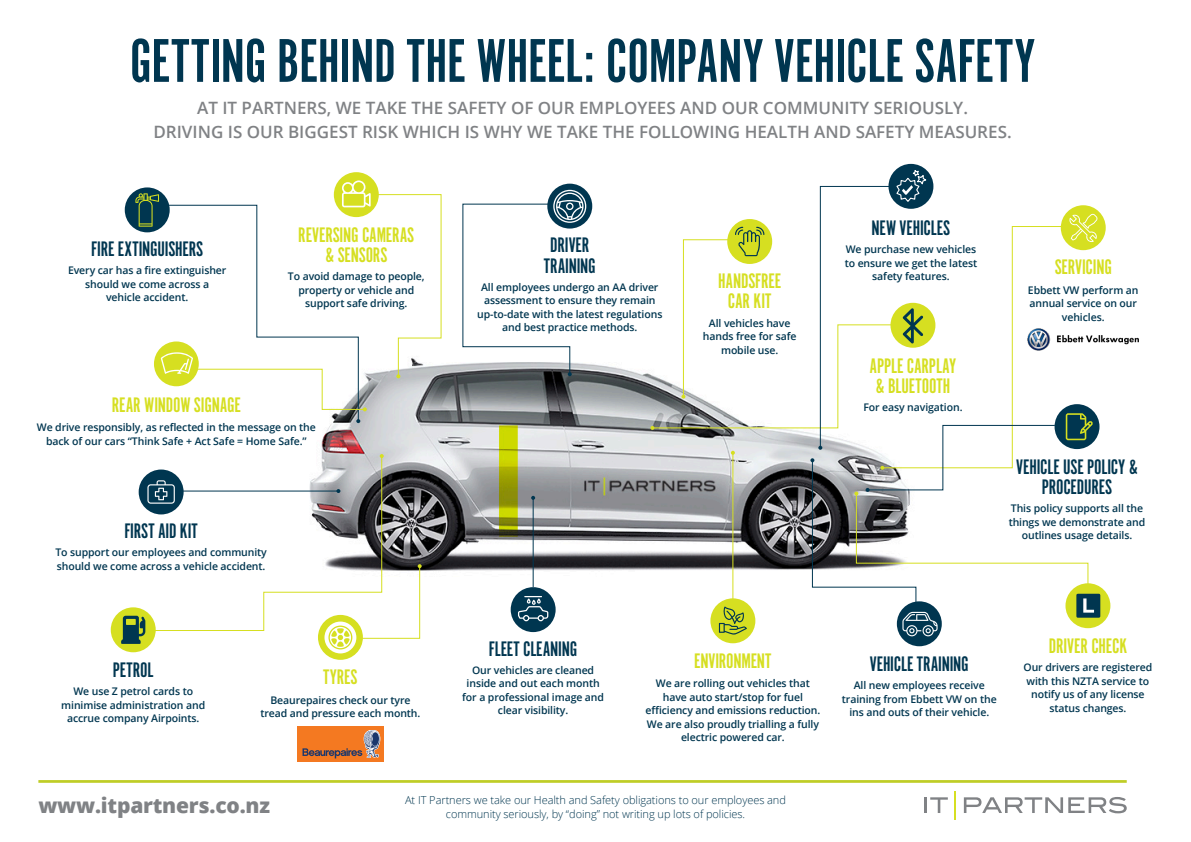
<style>
.page{position:relative;width:1191px;height:842px;background:#fff}
.page>*{position:absolute;margin:0;border:0;box-sizing:border-box;transform-origin:0 0}
.t1{font:64.1px "Alternate Got No 1 D";letter-spacing:-.005em;color:#003650}
.t2{font:21.9px/20.5px "Alternate Got No 1 D";letter-spacing:-.01em;color:#003650;text-align:center}
.t3{font:21.9px/20.5px "Alternate Got No 1 D";letter-spacing:-.01em;color:#d6df21;text-align:center}
.t4{font:800 21px "Open Sans";letter-spacing:-.01em;color:#808285}
.t5{font:600 17px/24px "Open Sans";color:#808285;text-align:center}
.t6{font:300 11px "Open Sans";letter-spacing:-.005em;color:#003650}
.t7{font:600 10.5px/13.5px "Open Sans";letter-spacing:-.01em;color:#003650;text-align:center}
</style>
<div class="page">
<img style="left:321px;top:363px;width:329px;height:219px">
<div style="left:297px;top:726px;width:87px;height:35px;background:#f47921"></div>
<svg style="left:302px;top:730px;width:78px;height:28px"></svg>
<div style="left:125px;top:187px;width:45px;height:45px;background:#003650;border-radius:50%"></div>
<div style="left:139px;top:469px;width:45px;height:45px;background:#003650;border-radius:50%"></div>
<svg style="left:147px;top:484px;width:3px;height:20px"></svg>
<div style="left:897px;top:601px;width:44px;height:45px;background:#003650;border-radius:50%"></div>
<div style="left:1065px;top:583px;width:45px;height:45px;background:#d6df21;border-radius:50%"></div>
<div style="left:1076px;top:594px;width:24px;height:24px;background:#003650;border-radius:2px"></div>
<div style="left:1060px;top:205px;width:45px;height:45px;background:#d6df21;border-radius:50%"></div>
<div style="left:547px;top:184px;width:45px;height:45px;background:#003650;border-radius:50%"></div>
<div style="left:888px;top:164px;width:45px;height:45px;background:#003650;border-radius:50%"></div>
<div style="left:334px;top:172px;width:45px;height:45px;background:#d6df21;border-radius:50%"></div>
<div style="left:318px;top:615px;width:45px;height:45px;background:#d6df21;border-radius:50%"></div>
<div style="left:111px;top:607px;width:45px;height:45px;background:#d6df21;border-radius:50%"></div>
<svg style="left:121px;top:616px;width:24px;height:28px"></svg>
<hr style="left:924px;top:797px;width:3px;height:16px;background:#808285">
<svg style="left:930px;top:797px;width:17px;height:16px"></svg>
<svg style="left:964px;top:797px;width:162px;height:16px"></svg>
<hr style="left:954px;top:792px;width:2px;height:28px;background:#d6df21">
<hr style="left:38px;top:780px;width:1088px;height:3px;background:#bfcd26">
<div style="left:511px;top:587px;width:44px;height:45px;background:#003650;border-radius:50%"></div>
<svg style="left:518px;top:596px;width:30px;height:25px"></svg>
<svg style="left:462px;top:190px;width:124px;height:186px"></svg>
<svg style="left:321px;top:411px;width:38px;height:11px"></svg>
<svg style="left:356px;top:419px;width:4px;height:4px"></svg>
<svg style="left:135px;top:180px;width:307px;height:231px"></svg>
<svg style="left:150px;top:455px;width:233px;height:176px"></svg>
<svg style="left:380px;top:454px;width:4px;height:4px"></svg>
<svg style="left:324px;top:564px;width:98px;height:89px"></svg>
<hr style="left:532px;top:498px;width:1px;height:89px;background:#003650">
<svg style="left:531px;top:496px;width:4px;height:4px"></svg>
<img style="left:1097px;top:335px;width:41px;height:10px">
<div style="left:710px;top:598px;width:45px;height:45px;background:#d6df21;border-radius:50%"></div>
<svg style="left:650px;top:169px;width:447px;height:467px"></svg>
<p class="t1" style="left:130px;top:27px;width:907px">GETTING BEHIND THE WHEEL: COMPANY VEHICLE SAFETY</p>
<p class="t5" style="left:153px;top:95px;width:859px">AT IT PARTNERS, WE TAKE THE SAFETY OF OUR EMPLOYEES AND OUR COMMUNITY SERIOUSLY.<br>DRIVING IS OUR BIGGEST RISK WHICH IS WHY WE TAKE THE FOLLOWING HEALTH AND SAFETY MEASURES.</p>
<p class="t2" style="left:91px;top:239px;width:113px">FIRE EXTINGUISHERS</p>
<p class="t7" style="left:68px;top:263px;width:160px">Every car has a fire extinguisher should we come across a vehicle accident.</p>
<p class="t3" style="left:298px;top:225px;width:118px">REVERSING CAMERAS &amp; SENSORS</p>
<p class="t7" style="left:288px;top:270px;width:138px">To avoid damage to people, property or vehicle and support safe driving.</p>
<p class="t3" style="left:112px;top:395px;width:131px">REAR WINDOW SIGNAGE</p>
<p class="t7" style="left:37px;top:420px;width:280px">We drive responsibly, as reflected in the message on the back of our cars “Think Safe + Act Safe = Home Safe.”</p>
<p class="t2" style="left:124px;top:521px;width:75px">FIRST AID KIT</p>
<p class="t7" style="left:55px;top:545px;width:213px;text-align:left">To support our employees and community should we come across a vehicle accident.</p>
<p class="t2" style="left:544px;top:235px;width:53px;text-align:left">DRIVER<br>TRAINING</p>
<p class="t7" style="left:477px;top:280px;width:187px">All employees undergo an AA driver assessment to ensure they remain up-to-date with the latest regulations and best practice methods.</p>
<p class="t3" style="left:718px;top:271px;width:64px">HANDSFREE<br>CAR KIT</p>
<p class="t7" style="left:703px;top:316px;width:95px">All vehicles have hands free for safe mobile use.</p>
<p class="t2" style="left:871px;top:219px;width:80px">NEW VEHICLES</p>
<p class="t7" style="left:844px;top:242px;width:134px">We purchase new vehicles to ensure we get the latest safety features.</p>
<p class="t3" style="left:869px;top:356px;width:88px;text-align:left">APPLE CARPLAY &amp; BLUETOOTH</p>
<p class="t7" style="left:863px;top:400px;width:101px">For easy navigation.</p>
<p class="t3" style="left:1054px;top:257px;width:59px">SERVICING</p>
<p class="t7" style="left:1028px;top:283px;width:112px">Ebbett VW perform an annual service on our vehicles.</p>
<p class="t2" style="left:1016px;top:457px;width:123px">VEHICLE USE POLICY &amp;<br>PROCEDURES</p>
<p class="t7" style="left:1008px;top:502px;width:138px">This policy supports all the things we demonstrate and outlines usage details.</p>
<p class="t2" style="left:113px;top:660px;width:42px">PETROL</p>
<p class="t7" style="left:61px;top:684px;width:145px">We use Z petrol cards to minimise administration and accrue company Airpoints.</p>
<p class="t3" style="left:323px;top:667px;width:36px">TYRES</p>
<p class="t7" style="left:260px;top:693px;width:161px">Beaurepaires check our tyre tread and pressure each month.</p>
<p class="t2" style="left:489px;top:639px;width:90px">FLEET CLEANING</p>
<p class="t7" style="left:462px;top:663px;width:143px">Our vehicles are cleaned inside and out each month for a professional image and clear visibility.</p>
<p class="t3" style="left:694px;top:651px;width:79px">ENVIRONMENT</p>
<p class="t7" style="left:645px;top:676px;width:176px">We are rolling out vehicles that have auto start/stop for fuel efficiency and emissions reduction.<br>We are also proudly trialling a fully electric powered car.</p>
<p class="t4" style="left:38px;top:789px;width:233px">www.itpartners.co.nz</p>
<p class="t6" style="left:405px;top:792px;width:382px">At IT Partners we take our Health and Safety obligations to our employees and</p>
<p class="t6" style="left:446px;top:806px;width:301px">community seriously, by “doing” not writing up lots of policies.</p>
<p class="t2" style="left:870px;top:654px;width:100px">VEHICLE TRAINING</p>
<p class="t7" style="left:842px;top:678px;width:156px">All new employees receive training from Ebbett VW on the ins and outs of their vehicle.</p>
<p class="t3" style="left:1048px;top:636px;width:80px">DRIVER CHECK</p>
<p class="t7" style="left:1023px;top:660px;width:130px">Our drivers are registered with this NZTA service to notify us of any license status changes.</p>
</div>
